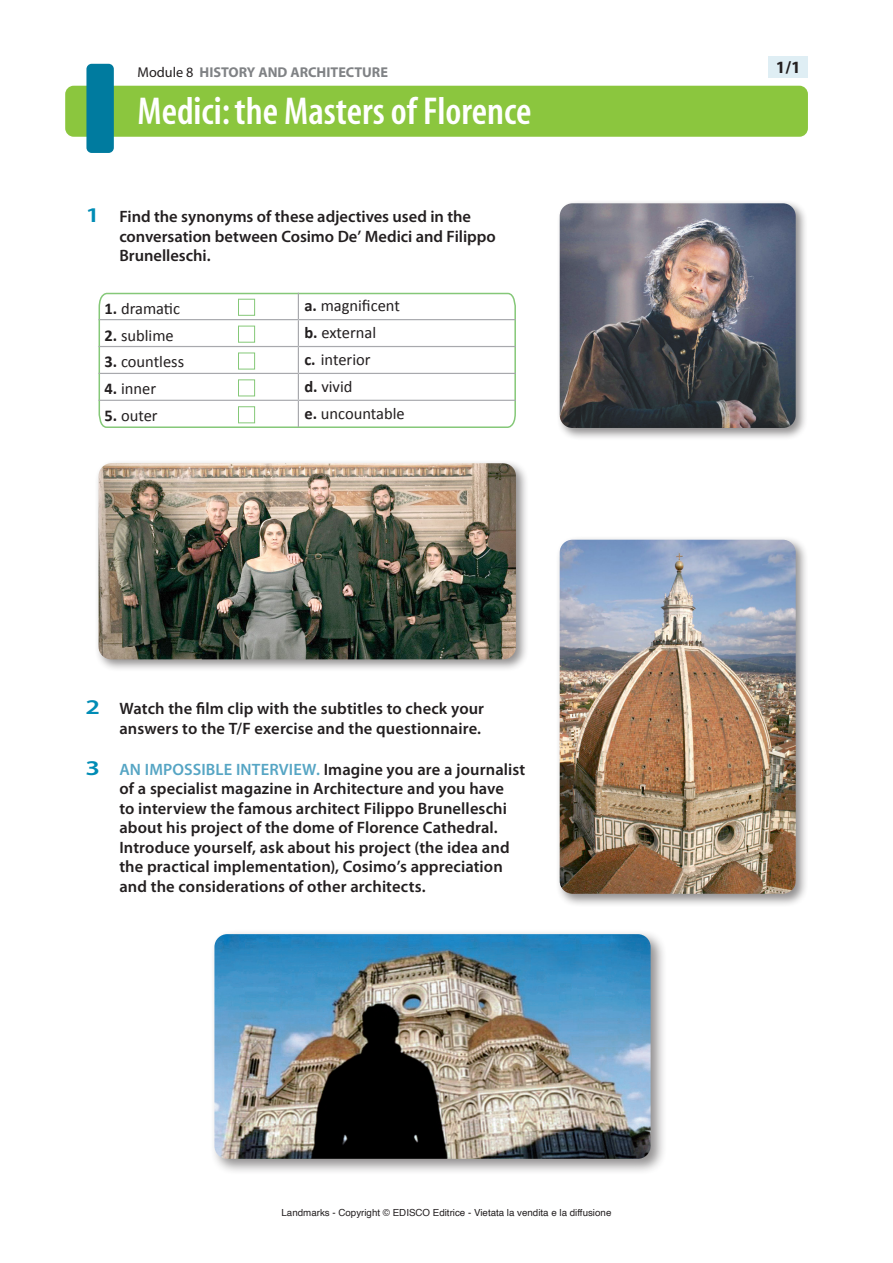
<style>
.page{position:relative;width:893px;height:1263px;background:#fff}
.page>*{position:absolute;margin:0;border:0;box-sizing:border-box;transform-origin:0 0}
.t1{font:600 condensed 39px "Myriad";color:#fff}
.t2{font:700 17.25px "Myriad Pro";color:#231f20}
.t3{font:600 16.5px/19.5px "Myriad Pro";letter-spacing:.005em;color:#231f20}
.t4{font:16.5px "Calibri";color:#231f20}
.t5{font:700 14.25px "Myriad";color:#808285}
.t6{font:9.75px "Helvetica";color:#231f20}
.s1{font-weight:400;color:#231f20}
.s2{font-size:21px;color:#008cb5}
.s3{font-weight:700}
.s4{color:#56a5c4}
</style>
<div class="page">
<div style="left:768px;top:57px;width:40px;height:21px;background:#dfeef4"></div>
<div style="left:65px;top:86px;width:743px;height:51px;background:#8bc63e;border-radius:9px"></div>
<div style="left:86px;top:64px;width:28px;height:89px;background:#007b9f;border-radius:5px"></div>
<div style="left:209px;top:929px;width:458px;height:246px;background:#231f20;opacity:.5"></div>
<img style="left:214px;top:934px;width:437px;height:225px">
<div style="left:556px;top:200px;width:252px;height:240px;background:#231f20;opacity:.5"></div>
<img style="left:560px;top:203px;width:236px;height:225px">
<div style="left:556px;top:536px;width:253px;height:371px;background:#231f20;opacity:.5"></div>
<img style="left:560px;top:540px;width:236px;height:354px">
<svg style="left:98px;top:292px;width:418px;height:136px"></svg>
<hr style="left:99px;top:319px;width:199px;height:1px;background:#a8a9ad">
<hr style="left:298px;top:319px;width:218px;height:1px;background:#a8a9ad">
<hr style="left:99px;top:346px;width:199px;height:1px;background:#a8a9ad">
<hr style="left:298px;top:346px;width:218px;height:1px;background:#a8a9ad">
<hr style="left:99px;top:373px;width:199px;height:1px;background:#a8a9ad">
<hr style="left:298px;top:373px;width:218px;height:1px;background:#a8a9ad">
<hr style="left:99px;top:400px;width:199px;height:1px;background:#a8a9ad">
<hr style="left:298px;top:400px;width:218px;height:1px;background:#a8a9ad">
<svg style="left:298px;top:293px;width:1px;height:134px"></svg>
<div style="left:238px;top:299px;width:17px;height:17px;border:1px solid #85c878"></div>
<div style="left:238px;top:326px;width:17px;height:17px;border:1px solid #85c878"></div>
<div style="left:238px;top:352px;width:17px;height:17px;border:1px solid #85c878"></div>
<div style="left:238px;top:379px;width:17px;height:17px;border:1px solid #85c878"></div>
<div style="left:238px;top:406px;width:17px;height:17px;border:1px solid #85c878"></div>
<div style="left:95px;top:459px;width:434px;height:214px;background:#231f20;opacity:.5"></div>
<img style="left:99px;top:463px;width:417px;height:196px">
<p class="t5" style="left:137px;top:64px;width:252px"><span class="s1">Module 8</span> HISTORY AND ARCHITECTURE</p>
<h1 class="t1" style="left:137px;top:92px;width:396px">Medici: the Masters of Florence</h1>
<p class="t3" style="left:119px;top:207px;width:378px;text-indent:-34px"><span class="s2">1</span> Find the synonyms of these adjectives used in the conversation between Cosimo De’ Medici and Filippo<br>Brunelleschi.</p>
<p class="t4" style="left:105px;top:298px;width:77px"><span class="s3">1.</span> dramatic</p>
<p class="t4" style="left:304px;top:295px;width:97px"><span class="s3">a.</span> magnificent</p>
<p class="t4" style="left:105px;top:325px;width:71px"><span class="s3">2.</span> sublime</p>
<p class="t4" style="left:304px;top:322px;width:73px"><span class="s3">b.</span> external</p>
<p class="t4" style="left:105px;top:352px;width:81px"><span class="s3">3.</span> countless</p>
<p class="t4" style="left:304px;top:349px;width:68px"><span class="s3">c.</span> interior</p>
<p class="t4" style="left:105px;top:379px;width:53px"><span class="s3">4.</span> inner</p>
<p class="t4" style="left:304px;top:376px;width:50px"><span class="s3">d.</span> vivid</p>
<p class="t4" style="left:105px;top:405px;width:55px"><span class="s3">5.</span> outer</p>
<p class="t4" style="left:304px;top:403px;width:102px"><span class="s3">e.</span> uncountable</p>
<p class="t3" style="left:85px;top:699px;width:400px;text-align:right"><span class="s2">2</span> Watch the film clip with the subtitles to check your answers to the T/F exercise and the questionnaire.</p>
<p class="t3" style="left:119px;top:759px;width:407px;text-indent:-34px"><span class="s2">3</span> <span class="s4">AN IMPOSSIBLE INTERVIEW.</span> Imagine you are a journalist of a specialist magazine in Architecture and you have<br>to interview the famous architect Filippo Brunelleschi about his project of the dome of Florence Cathedral.<br>Introduce yourself, ask about his project (the idea and the practical implementation), Cosimo’s appreciation and the considerations of other architects.</p>
<p class="t6" style="left:282px;top:1205px;width:331px">Landmarks - Copyright © EDISCO Editrice - Vietata la vendita e la diffusione</p>
<p class="t2" style="left:776px;top:56px;width:26px">1/1</p>
</div>
